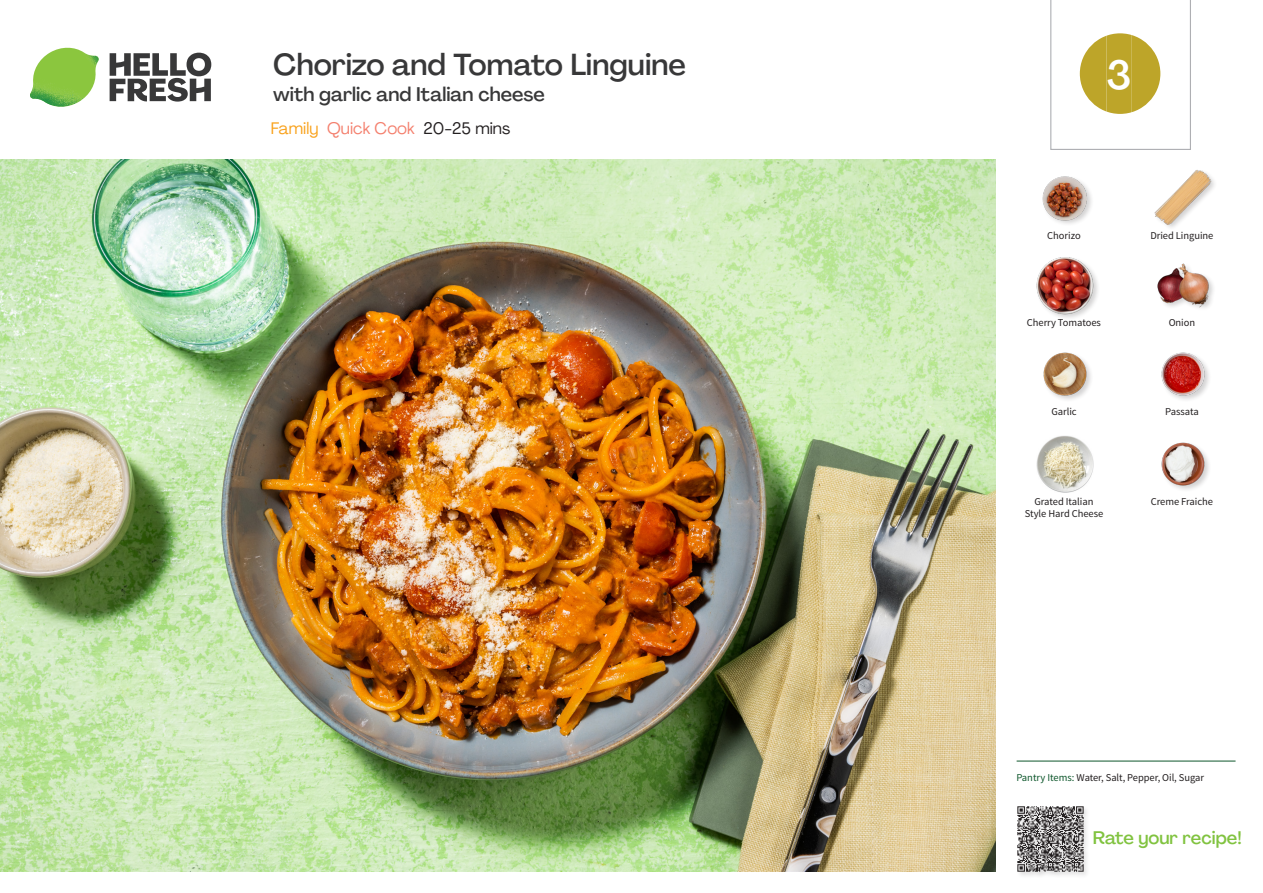
<style>
.page{position:relative;width:1263px;height:893px;background:#fff}
.page>*{position:absolute;margin:0;border:0;box-sizing:border-box;transform-origin:0 0}
._24_Recipe_Nr_Bag{font:500 40.5px "Agrandir";color:#fff}
._15_Titel_UK{font:500 30px "Agrandir";color:#383839}
._15_Titel_UK-2{font:500 19.5px "Agrandir";color:#383839}
.t1{font:500 18px "Agrandir";color:#81c340}
._02_Box_Type{font:16.5px "Agrandir";color:#f4806e}
._18_FRONT_ingredients_UK{font:10.5px "Source Sans Pro";letter-spacing:-.005em;color:#231f20}
.t2{font:10.5px "Source Sans Variable";letter-spacing:-.005em;color:#231f20}
.s1{color:#f9a21c}
.s2{color:#231f20}
.s3{font-family:"Source Sans Pro";color:#0e572c}
</style>
<div class="page">
<svg style="left:110px;top:53px;width:101px;height:49px"></svg>
<img style="left:30px;top:48px;width:69px;height:59px">
<img style="left:0;top:159px;width:995px;height:713px">
<hr style="left:1016px;top:761px;width:219px;height:1px;background:#0e572c">
<div style="left:1016px;top:805px;width:74px;height:74px;background:#f9f9f9"></div>
<img style="left:1017px;top:806px;width:69px;height:69px">
<img style="left:1154px;top:170px;width:58px;height:57px">
<img style="left:1042px;top:176px;width:50px;height:48px">
<div style="left:1156px;top:263px;width:60px;height:50px;background:#231f20;opacity:.2"></div>
<img style="left:1156px;top:263px;width:56px;height:50px">
<div style="left:1035px;top:256px;width:65px;height:65px;background:#231f20;opacity:.2"></div>
<img style="left:1036px;top:257px;width:58px;height:57px">
<img style="left:1161px;top:352px;width:48px;height:48px">
<img style="left:1043px;top:352px;width:48px;height:48px">
<img style="left:1161px;top:442px;width:48px;height:48px">
<img style="left:1036px;top:436px;width:58px;height:57px">
<svg style="left:1050px;top:0;width:141px;height:150px"></svg>
<p class="_15_Titel_UK" style="left:273px;top:46px;width:414px">Chorizo and Tomato Linguine</p>
<p class="_15_Titel_UK-2" style="left:273px;top:82px;width:273px">with garlic and Italian cheese</p>
<p class="_02_Box_Type" style="left:271px;top:118px;width:241px"><span class="s1">Family</span> Quick Cook <span class="s2">20-25 mins</span></p>
<p class="_24_Recipe_Nr_Bag" style="left:1106px;top:50px;width:26px">3</p>
<p class="_18_FRONT_ingredients_UK" style="left:1047px;top:229px;width:35px">Chorizo</p>
<p class="_18_FRONT_ingredients_UK" style="left:1150px;top:229px;width:65px">Dried Linguine</p>
<p class="_18_FRONT_ingredients_UK" style="left:1027px;top:316px;width:76px">Cherry Tomatoes</p>
<p class="_18_FRONT_ingredients_UK" style="left:1169px;top:316px;width:28px">Onion</p>
<p class="_18_FRONT_ingredients_UK" style="left:1051px;top:405px;width:27px">Garlic</p>
<p class="_18_FRONT_ingredients_UK" style="left:1165px;top:405px;width:35px">Passata</p>
<p class="_18_FRONT_ingredients_UK" style="left:1034px;top:495px;width:60px">Grated Italian</p>
<p class="_18_FRONT_ingredients_UK" style="left:1151px;top:495px;width:64px">Creme Fraiche</p>
<p class="_18_FRONT_ingredients_UK" style="left:1025px;top:507px;width:80px">Style Hard Cheese</p>
<p class="t2" style="left:1016px;top:771px;width:189px"><span class="s3">Pantry Items:</span> Water, Salt, Pepper, Oil, Sugar</p>
<h3 class="t1" style="left:1093px;top:827px;width:150px">Rate your recipe!</h3>
</div>
